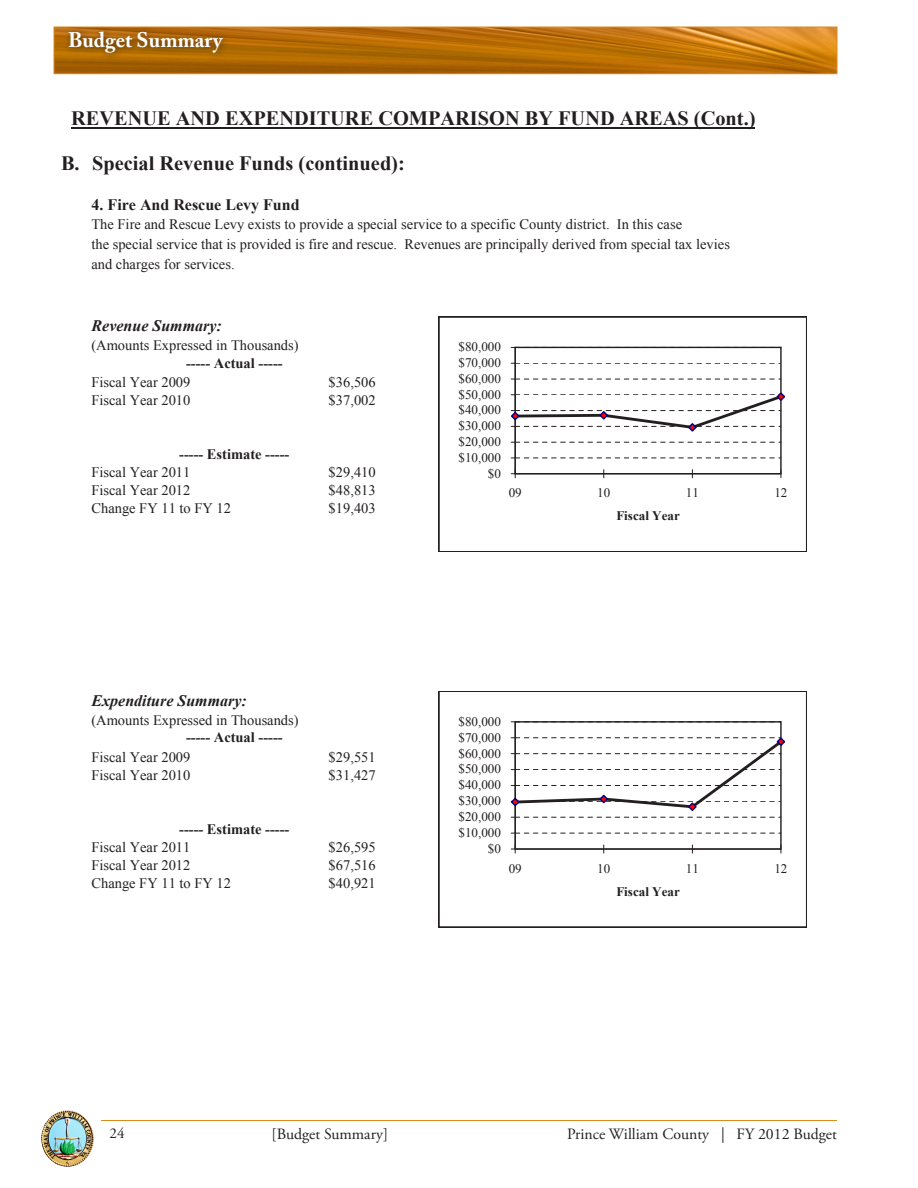
<style>
.page{position:relative;width:918px;height:1188px;background:#fff}
.page>*{position:absolute;margin:0;border:0;box-sizing:border-box;transform-origin:0 0}
.t1{font:700 21px "Adobe Caslon Pro";color:#fff}
.t2{font:700 20.4px/44.4px "Times New Roman";color:#231f20}
.t3{font:italic 700 16.05px "Times New Roman";color:#231f20}
.t4{font:700 16.05px "Times New Roman";color:#231f20}
.t5{font:15.75px "Adobe Garamond Pro";color:#231f20}
.t6{font:15px "Adobe Garamond Pro";color:#231f20}
.t7{font:14.55px/20.1px "Times New Roman";color:#231f20}
.t8{font:700 14.55px/18px "Times New Roman";color:#231f20}
.t9{font:13.05px "Times New Roman";color:#231f20}
.t10{font:700 13.05px "Times New Roman";color:#231f20}
.s1{font-weight:700}
.s2{font-weight:400}
</style>
<div class="page">
<hr style="left:101px;top:1120px;width:736px;height:1px;background:#da8b1e">
<img style="left:41px;top:1110px;width:53px;height:57px">
<img style="left:56px;top:29px;width:779px;height:43px">
<div style="left:54px;top:27px;width:783px;height:47px;border:1px solid #da8b1e"></div>
<div style="left:62px;top:24px;width:168px;height:37px;background:#231f20;opacity:.75"></div>
<hr style="left:71px;top:127px;width:684px;height:2px;background:#231f20">
<hr style="left:515px;top:347px;width:1px;height:127px;background:#231f20">
<svg style="left:511px;top:458px;width:270px;height:1px"></svg>
<svg style="left:511px;top:442px;width:270px;height:1px"></svg>
<svg style="left:511px;top:379px;width:270px;height:1px"></svg>
<svg style="left:511px;top:363px;width:270px;height:1px"></svg>
<svg style="left:511px;top:347px;width:270px;height:1px"></svg>
<hr style="left:515px;top:473px;width:266px;height:1px;background:#231f20">
<svg style="left:511px;top:470px;width:5px;height:8px"></svg>
<svg style="left:511px;top:392px;width:274px;height:41px"></svg>
<div style="left:439px;top:317px;width:368px;height:235px;border:1px solid #231f20"></div>
<hr style="left:515px;top:722px;width:1px;height:127px;background:#231f20">
<svg style="left:511px;top:833px;width:270px;height:1px"></svg>
<svg style="left:511px;top:722px;width:270px;height:1px"></svg>
<hr style="left:515px;top:849px;width:266px;height:1px;background:#231f20">
<svg style="left:511px;top:845px;width:5px;height:8px"></svg>
<svg style="left:511px;top:737px;width:274px;height:81px"></svg>
<div style="left:439px;top:691px;width:368px;height:236px;border:1px solid #231f20"></div>
<h1 class="t1" style="left:68px;top:27px;width:156px">Budget Summary</h1>
<p class="t2" style="left:61px;top:96px;width:696px;text-indent:10px">REVENUE AND EXPENDITURE COMPARISON BY FUND AREAS (Cont.)<br>B. Special Revenue Funds (continued):</p>
<p class="t4" style="left:92px;top:193px;width:210px">4. Fire And Rescue Levy Fund</p>
<p class="t7" style="left:91px;top:214px;width:640px">The Fire and Rescue Levy exists to provide a special service to a specific County district. In this case<br>the special service that is provided is fire and rescue. Revenues are principally derived from special tax levies and charges for services.</p>
<p class="t3" style="left:92px;top:315px;width:132px">Revenue Summary:</p>
<p class="t7" style="left:186px;top:337px;width:114px;line-height:17.5px;text-indent:-95px">(Amounts Expressed in Thousands) <span class="s1">----- Actual -----</span></p>
<p class="t7" style="left:91px;top:372px;width:100px">Fiscal Year 2009</p>
<p class="t7" style="left:329px;top:372px;width:49px">$36,506</p>
<p class="t7" style="left:91px;top:390px;width:100px">Fiscal Year 2010</p>
<p class="t7" style="left:329px;top:390px;width:49px">$37,002</p>
<p class="t9" style="left:458px;top:338px;width:44px">$80,000</p>
<p class="t9" style="left:458px;top:354px;width:44px">$70,000</p>
<p class="t9" style="left:458px;top:370px;width:44px">$60,000</p>
<p class="t9" style="left:458px;top:386px;width:44px">$50,000</p>
<p class="t9" style="left:458px;top:401px;width:44px">$40,000</p>
<p class="t9" style="left:458px;top:417px;width:44px">$30,000</p>
<p class="t8" style="left:91px;top:445px;width:200px;text-indent:88px">----- Estimate -----<br><span class="s2">Fiscal Year 2011</span></p>
<p class="t7" style="left:329px;top:462px;width:49px">$29,410</p>
<p class="t9" style="left:458px;top:433px;width:44px">$20,000</p>
<p class="t9" style="left:458px;top:449px;width:44px">$10,000</p>
<p class="t9" style="left:488px;top:464px;width:15px">$0</p>
<p class="t7" style="left:91px;top:480px;width:100px">Fiscal Year 2012</p>
<p class="t7" style="left:329px;top:480px;width:49px">$48,813</p>
<p class="t7" style="left:91px;top:498px;width:141px">Change FY 11 to FY 12</p>
<p class="t7" style="left:329px;top:498px;width:49px">$19,403</p>
<p class="t9" style="left:509px;top:484px;width:15px">09</p>
<p class="t9" style="left:597px;top:484px;width:15px">10</p>
<p class="t9" style="left:686px;top:484px;width:15px">11</p>
<p class="t9" style="left:774px;top:484px;width:15px">12</p>
<p class="t10" style="left:616px;top:507px;width:65px">Fiscal Year</p>
<p class="t3" style="left:92px;top:689px;width:157px">Expenditure Summary:</p>
<p class="t7" style="left:186px;top:711px;width:114px;line-height:17.5px;text-indent:-95px">(Amounts Expressed in Thousands) <span class="s1">----- Actual -----</span></p>
<p class="t7" style="left:91px;top:747px;width:100px">Fiscal Year 2009</p>
<p class="t7" style="left:329px;top:747px;width:49px">$29,551</p>
<p class="t7" style="left:91px;top:765px;width:100px">Fiscal Year 2010</p>
<p class="t7" style="left:329px;top:765px;width:49px">$31,427</p>
<p class="t9" style="left:458px;top:713px;width:44px">$80,000</p>
<p class="t9" style="left:458px;top:729px;width:44px">$70,000</p>
<p class="t9" style="left:458px;top:744px;width:44px">$60,000</p>
<p class="t9" style="left:458px;top:760px;width:44px">$50,000</p>
<p class="t9" style="left:458px;top:776px;width:44px">$40,000</p>
<p class="t9" style="left:458px;top:792px;width:44px">$30,000</p>
<p class="t8" style="left:91px;top:820px;width:200px;text-indent:88px">----- Estimate -----<br><span class="s2">Fiscal Year 2011</span></p>
<p class="t7" style="left:329px;top:837px;width:49px">$26,595</p>
<p class="t9" style="left:458px;top:808px;width:44px">$20,000</p>
<p class="t9" style="left:458px;top:824px;width:44px">$10,000</p>
<p class="t9" style="left:488px;top:840px;width:15px">$0</p>
<p class="t7" style="left:91px;top:855px;width:100px">Fiscal Year 2012</p>
<p class="t7" style="left:329px;top:855px;width:49px">$67,516</p>
<p class="t7" style="left:91px;top:873px;width:141px">Change FY 11 to FY 12</p>
<p class="t7" style="left:329px;top:873px;width:49px">$40,921</p>
<p class="t9" style="left:509px;top:859px;width:15px">09</p>
<p class="t9" style="left:597px;top:859px;width:15px">10</p>
<p class="t9" style="left:686px;top:859px;width:15px">11</p>
<p class="t9" style="left:774px;top:859px;width:15px">12</p>
<p class="t10" style="left:616px;top:882px;width:65px">Fiscal Year</p>
<p class="t6" style="left:110px;top:1124px;width:16px">24</p>
<p class="t5" style="left:272px;top:1124px;width:118px">[Budget Summary]</p>
<p class="t5" style="left:567px;top:1124px;width:271px">Prince William County | FY 2012 Budget</p>
</div>
